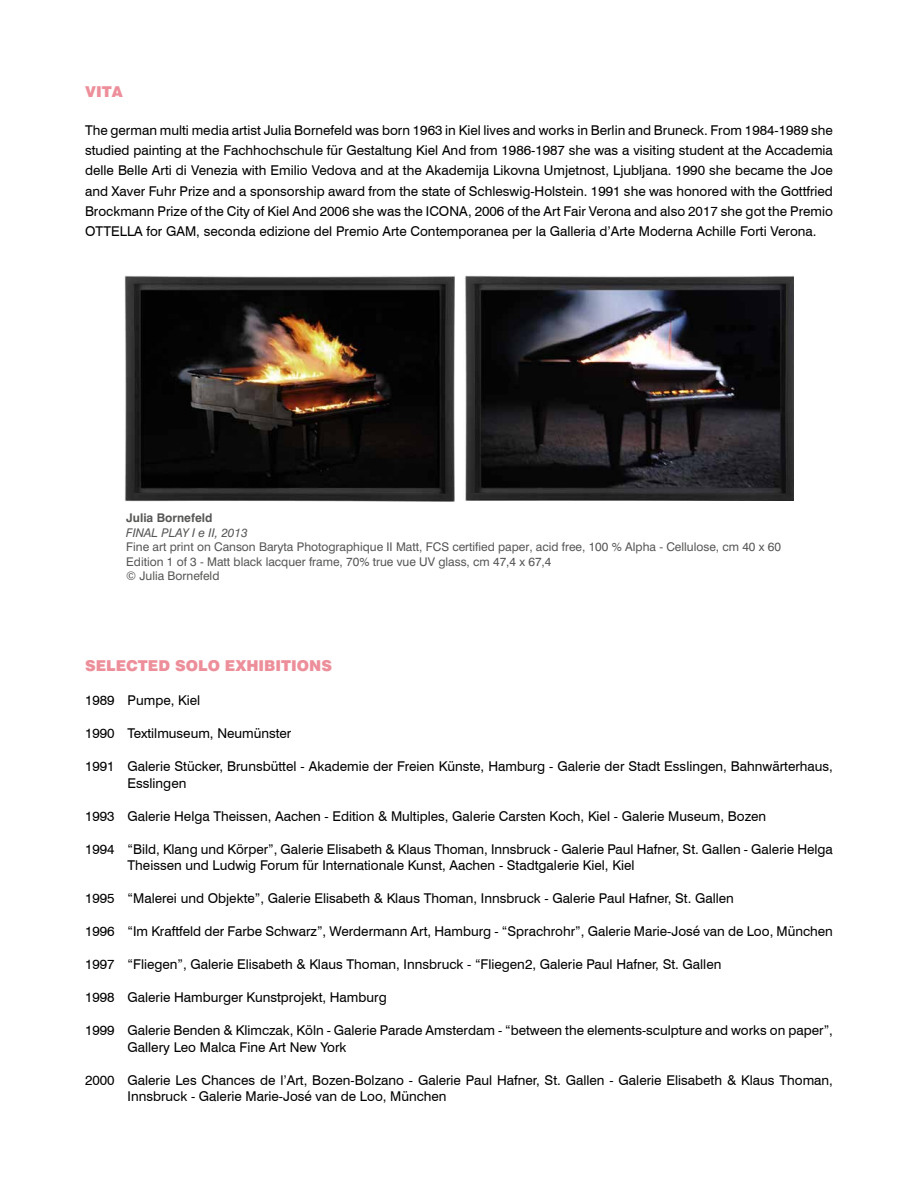
<style>
.page{position:relative;width:918px;height:1188px;background:#fff}
.page>*{position:absolute;margin:0;border:0;box-sizing:border-box;transform-origin:0 0}
.t1{font:900 15px "Swiss 721 BT";color:#ed8f9b}
.t2{font:13.5px/20.2px "Swiss 721 BT";color:#000}
.t3{font:12px/14.4px "Swis 721 BT Regular 2";color:#575756}
.t4{font:12px "Swis 721 BT Regular 3";color:#575756}
.t5{font:700 12px "Swiss 721 BT";color:#575756}
</style>
<div class="page">
<img style="left:124px;top:275px;width:330px;height:226px">
<img style="left:464px;top:275px;width:330px;height:226px">
<p class="t1" style="left:85px;top:82px;width:39px">VITA</p>
<p class="t2" style="left:85px;top:119px;width:749px;text-align:justify">The german multi media artist Julia Bornefeld was born 1963 in Kiel lives and works in Berlin and Bruneck. From 1984-1989 she studied painting at the Fachhochschule für Gestaltung Kiel And from 1986-1987 she was a visiting student at the Accademia delle Belle Arti di Venezia with Emilio Vedova and at the Akademija Likovna Umjetnost, Ljubljana. 1990 she became the Joe and Xaver Fuhr Prize and a sponsorship award from the state of Schleswig-Holstein. 1991 she was honored with the Gottfried Brockmann Prize of the City of Kiel And 2006 she was the ICONA, 2006 of the Art Fair Verona and also 2017 she got the Premio OTTELLA for GAM, seconda edizione del Premio Arte Contemporanea per la Galleria d’Arte Moderna Achille Forti Verona.</p>
<p class="t5" style="left:126px;top:511px;width:88px">Julia Bornefeld</p>
<p class="t4" style="left:126px;top:525px;width:123px">FINAL PLAY I e II, 2013</p>
<p class="t3" style="left:126px;top:540px;width:656px">Fine art print on Canson Baryta Photographique II Matt, FCS certified paper, acid free, 100 % Alpha - Cellulose, cm 40 x 60<br>Edition 1 of 3 - Matt black lacquer frame, 70% true vue UV glass, cm 47,4 x 67,4<br>© Julia Bornefeld</p>
<p class="t1" style="left:85px;top:656px;width:249px">SELECTED SOLO EXHIBITIONS</p>
<p class="t2" style="left:85px;top:690px;width:117px">1989 Pumpe, Kiel</p>
<p class="t2" style="left:85px;top:723px;width:208px">1990 Textilmuseum, Neumünster</p>
<p class="t2" style="left:128px;top:758px;width:707px;line-height:16.5px;text-indent:-43px">1991 Galerie Stücker, Brunsbüttel - Akademie der Freien Künste, Hamburg - Galerie der Stadt Esslingen, Bahnwärterhaus,<br>Esslingen</p>
<p class="t2" style="left:85px;top:805px;width:683px">1993 Galerie Helga Theissen, Aachen - Edition &amp; Multiples, Galerie Carsten Koch, Kiel - Galerie Museum, Bozen</p>
<p class="t2" style="left:128px;top:840px;width:707px;line-height:16.5px;text-indent:-43px">1994 “Bild, Klang und Körper”, Galerie Elisabeth &amp; Klaus Thoman, Innsbruck - Galerie Paul Hafner, St. Gallen - Galerie Helga<br>Theissen und Ludwig Forum für Internationale Kunst, Aachen - Stadtgalerie Kiel, Kiel</p>
<p class="t2" style="left:85px;top:888px;width:650px">1995 “Malerei und Objekte”, Galerie Elisabeth &amp; Klaus Thoman, Innsbruck - Galerie Paul Hafner, St. Gallen</p>
<p class="t2" style="left:85px;top:921px;width:749px">1996 “Im Kraftfeld der Farbe Schwarz”, Werdermann Art, Hamburg - “Sprachrohr”, Galerie Marie-José van de Loo, München</p>
<p class="t2" style="left:85px;top:954px;width:638px">1997 “Fliegen”, Galerie Elisabeth &amp; Klaus Thoman, Innsbruck - “Fliegen2, Galerie Paul Hafner, St. Gallen</p>
<p class="t2" style="left:85px;top:987px;width:303px">1998 Galerie Hamburger Kunstprojekt, Hamburg</p>
<p class="t2" style="left:128px;top:1022px;width:707px;line-height:16.5px;text-indent:-43px">1999 Galerie Benden &amp; Klimczak, Köln - Galerie Parade Amsterdam - “between the elements-sculpture and works on paper”,<br>Gallery Leo Malca Fine Art New York</p>
<p class="t2" style="left:128px;top:1071px;width:707px;line-height:16.5px;text-indent:-43px">2000 Galerie Les Chances de l’Art, Bozen-Bolzano - Galerie Paul Hafner, St. Gallen - Galerie Elisabeth &amp; Klaus Thoman,<br>Innsbruck - Galerie Marie-José van de Loo, München</p>
</div>
